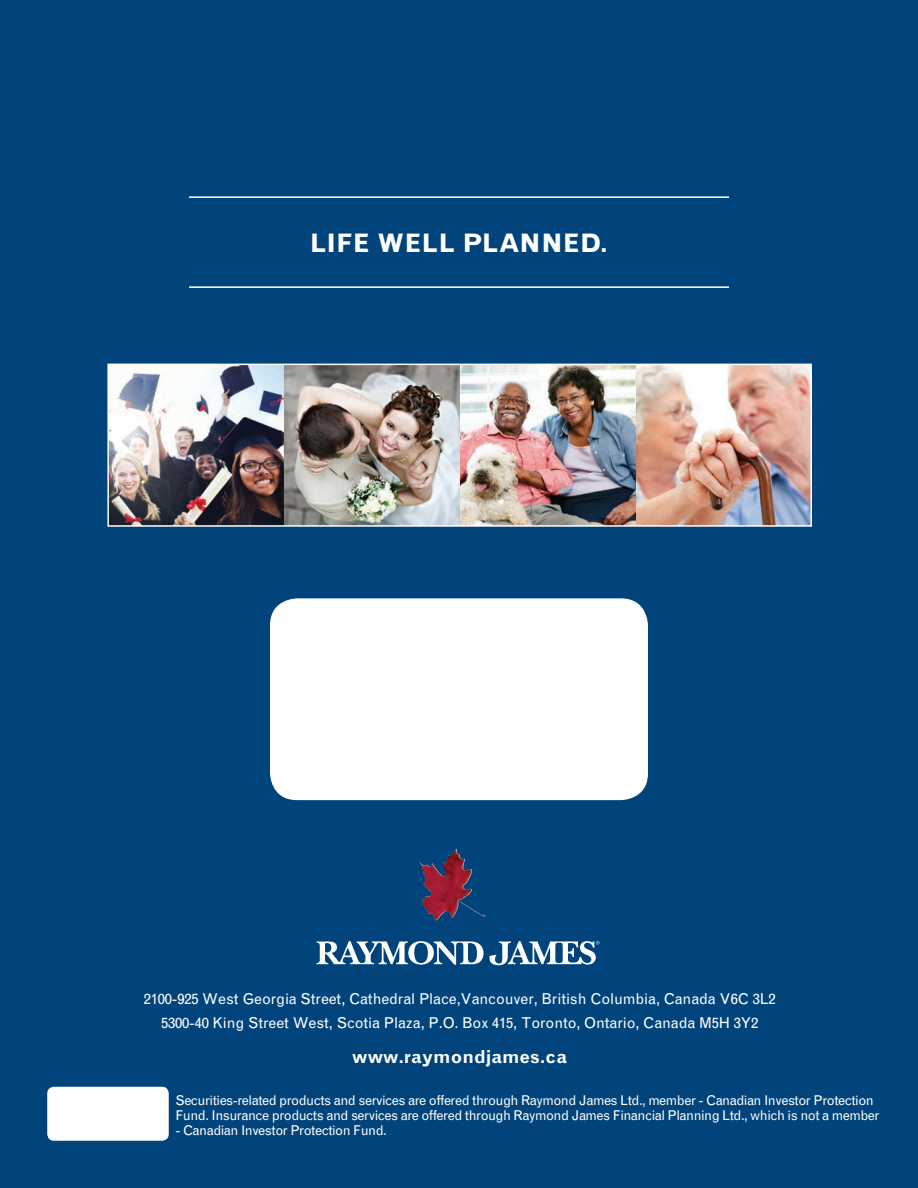
<style>
.page{position:relative;width:918px;height:1188px;background:#00447b}
.page>*{position:absolute;margin:0;border:0;box-sizing:border-box;transform-origin:0 0}
.t1{font:700 25.5px "Grotesque MTRJ Corrected";letter-spacing:.01em;color:#fff}
.t2{font:700 18px "Grotesque MTRJ Corrected";color:#fff}
.t3{font:15px "Grotesque MT Std";letter-spacing:-.01em;color:#fff}
.t4{font:13.5px/15px "Grotesque MTRJ Corrected";letter-spacing:-.04em;color:#fff}
</style>
<div class="page">
<div style="left:270px;top:598px;width:378px;height:202px;background:#fff;border-radius:27px"></div>
<img style="left:419px;top:849px;width:37px;height:27px">
<svg style="left:317px;top:941px;width:283px;height:25px"></svg>
<img style="left:110px;top:367px;width:699px;height:157px">
<div style="left:107px;top:364px;width:705px;height:163px;border:2px solid #fff"></div>
<hr style="left:189px;top:196px;width:540px;height:2px;background:#fff">
<hr style="left:189px;top:286px;width:540px;height:2px;background:#fff">
<div style="left:47px;top:1087px;width:122px;height:54px;background:#fff;border-radius:7px"></div>
<p class="t1" style="left:310px;top:228px;width:300px">LIFE WELL PLANNED.</p>
<p class="t3" style="left:144px;top:991px;width:633px">2100-925 West Georgia Street, Cathedral Place,Vancouver, British Columbia, Canada V6C 3L2</p>
<p class="t3" style="left:161px;top:1014px;width:599px">5300-40 King Street West, Scotia Plaza, P.O. Box 415, Toronto, Ontario, Canada M5H 3Y2</p>
<p class="t2" style="left:352px;top:1046px;width:216px">www.raymondjames.ca</p>
<p class="t4" style="left:176px;top:1093px;width:706px">Securities-related products and services are offered through Raymond James Ltd., member - Canadian Investor Protection<br>Fund. Insurance products and services are offered through Raymond James Financial Planning Ltd., which is not a member</p>
<p class="t4" style="left:176px;top:1123px;width:213px">- Canadian Investor Protection Fund.</p>
</div>
